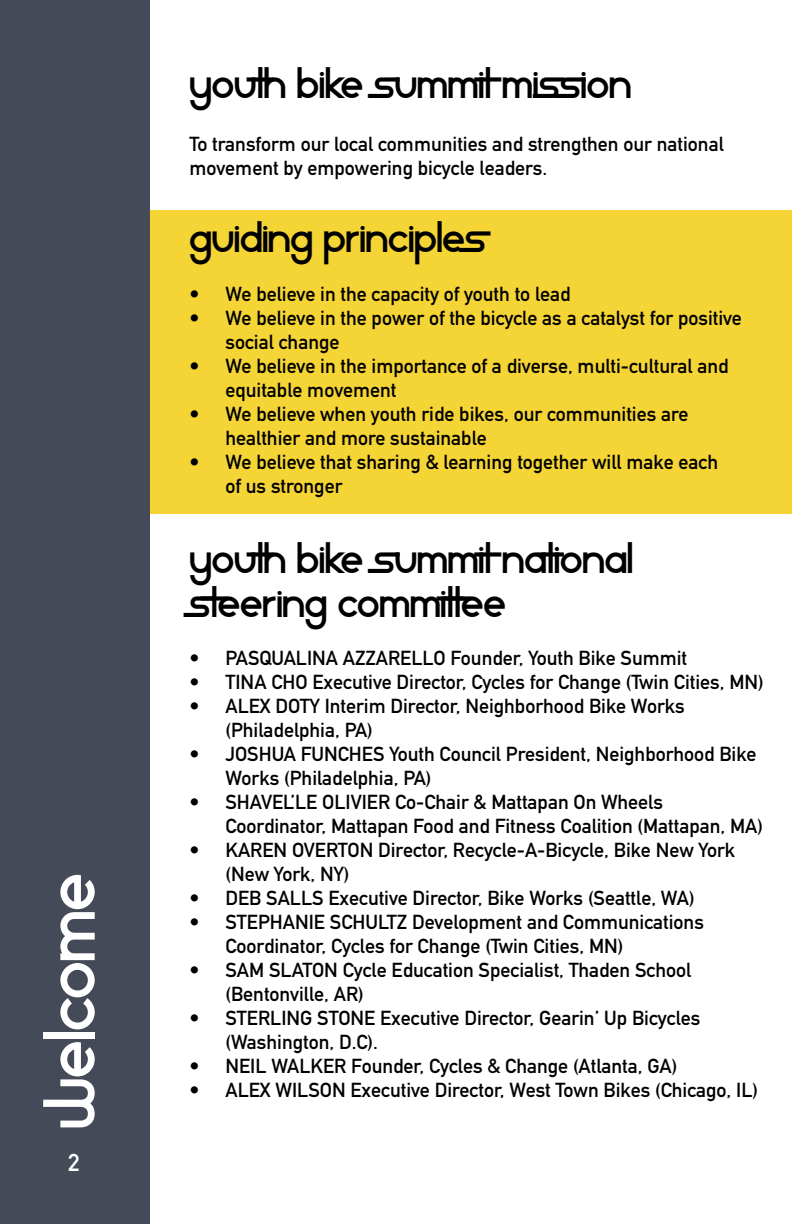
<style>
.page{position:relative;width:792px;height:1224px;background:#fff}
.page>*{position:absolute;margin:0;border:0;box-sizing:border-box;transform-origin:0 0}
.t1{font:60px "Star Avenue";color:#fff}
.t2{font:36px/43.2px "Star Avenue";color:#000}
.t3{font:700 24px "DIN Alternate";color:#fff}
.t4{font:700 20px/24px "DIN Alternate";color:#000}
</style>
<div class="page">
<div style="left:150px;top:210px;width:642px;height:304px;background:#f5d435"></div>
<div style="left:0;top:0;width:150px;height:1224px;background:#444a58"></div>
<h1 class="t1" style="left:35px;top:1129px;width:257px;rotate:-90deg">WELCOME</h1>
<p class="t3" style="left:68px;top:1144px;width:13px">2</p>
<h2 class="t2" style="left:190px;top:67px;width:443px">YOUTH BIKE SUMMITMISSION</h2>
<p class="t4" style="left:190px;top:131px;width:536px">To transform our local communities and strengthen our national movement by empowering bicycle leaders.</p>
<h2 class="t2" style="left:190px;top:221px;width:298px">GUIDING PRINCIPLES</h2>
<p class="t4" style="left:190px;top:280px;width:383px">• We believe in the capacity of youth to lead</p>
<p class="t4" style="left:226px;top:304px;width:518px;text-indent:-36px">• We believe in the power of the bicycle as a catalyst for positive social change</p>
<p class="t4" style="left:226px;top:352px;width:505px;text-indent:-36px">• We believe in the importance of a diverse, multi-cultural and equitable movement</p>
<p class="t4" style="left:226px;top:400px;width:465px;text-indent:-36px">• We believe when youth ride bikes, our communities are healthier and more sustainable</p>
<p class="t4" style="left:225px;top:448px;width:494px;text-indent:-36px">• We believe that sharing &amp; learning together will make each of us stronger</p>
<h2 class="t2" style="left:190px;top:542px;width:445px">YOUTH BIKE SUMMITNATIONAL<br>STEERING COMMITTEE</h2>
<p class="t4" style="left:190px;top:645px;width:499px">• PASQUALINA AZZARELLO Founder, Youth Bike Summit</p>
<p class="t4" style="left:190px;top:669px;width:576px">• TINA CHO Executive Director, Cycles for Change (Twin Cities, MN)</p>
<p class="t4" style="left:226px;top:693px;width:461px;text-indent:-36px">• ALEX DOTY Interim Director, Neighborhood Bike Works (Philadelphia, PA)</p>
<p class="t4" style="left:226px;top:741px;width:533px;text-indent:-36px">• JOSHUA FUNCHES Youth Council President, Neighborhood Bike<br>Works (Philadelphia, PA)</p>
<p class="t4" style="left:226px;top:789px;width:539px;text-indent:-36px">• SHAVEL’LE OLIVIER Co-Chair &amp; Mattapan On Wheels<br>Coordinator, Mattapan Food and Fitness Coalition (Mattapan, MA)</p>
<p class="t4" style="left:226px;top:837px;width:511px;text-indent:-36px">• KAREN OVERTON Director, Recycle-A-Bicycle, Bike New York (New York, NY)</p>
<p class="t4" style="left:190px;top:885px;width:507px">• DEB SALLS Executive Director, Bike Works (Seattle, WA)</p>
<p class="t4" style="left:226px;top:909px;width:480px;text-indent:-36px">• STEPHANIE SCHULTZ Development and Communications<br>Coordinator, Cycles for Change (Twin Cities, MN)</p>
<p class="t4" style="left:226px;top:957px;width:467px;text-indent:-36px">• SAM SLATON Cycle Education Specialist, Thaden School (Bentonville, AR)</p>
<p class="t4" style="left:226px;top:1005px;width:477px;text-indent:-36px">• STERLING STONE Executive Director, Gearin’ Up Bicycles (Washington, D.C).</p>
<p class="t4" style="left:190px;top:1053px;width:489px">• NEIL WALKER Founder, Cycles &amp; Change (Atlanta, GA)</p>
<p class="t4" style="left:190px;top:1077px;width:570px">• ALEX WILSON Executive Director, West Town Bikes (Chicago, IL)</p>
</div>
